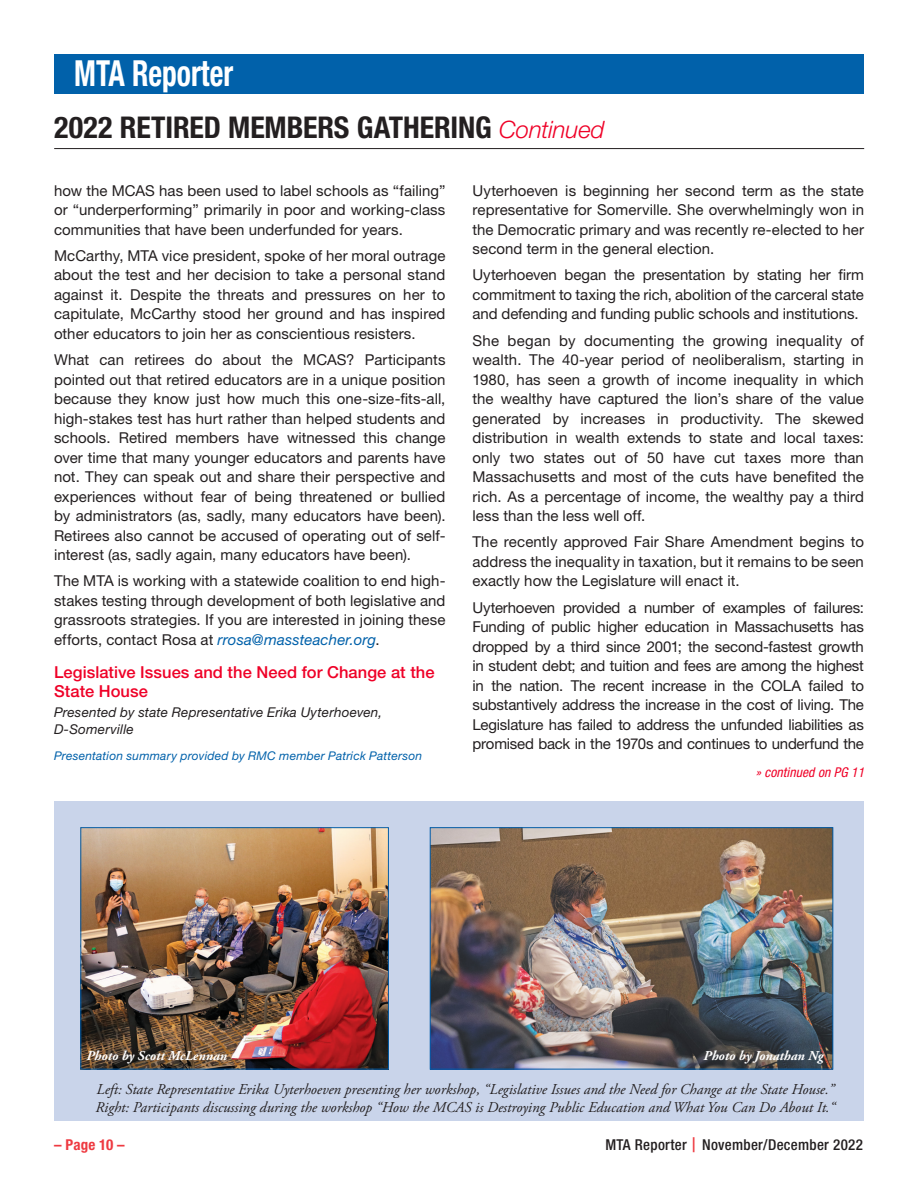
<style>
.page{position:relative;width:918px;height:1188px;background:#fff}
.page>*{position:absolute;margin:0;border:0;box-sizing:border-box;transform-origin:0 0}
.t1{font:700 condensed 36px "Helvetica Neue";color:#fff;scale:.82 1}
.t2{font:700 condensed 30px "Helvetica Neue";letter-spacing:-.005em;color:#231f20}
.t3{font:500 16.5px/19.5px "Helvetica Neue";letter-spacing:.005em;color:#ef0027}
.t4{font:15px/19.5px "Helvetica Neue";letter-spacing:.005em;color:#231f20;text-align:justify}
.t5{font:italic 15px "Adobe Garamond Pro";color:#231f20}
.t6{font:500 condensed 15px "Helvetica Neue";letter-spacing:.02em;color:#231f20}
.t7{font:700 condensed 15px "Helvetica Neue";letter-spacing:.01em;color:#ee3a41}
.presenters{font:italic 13.5px/16.5px "Helvetica Neue";letter-spacing:.01em;color:#231f20}
.t8{font:italic 700 13.5px "Adobe Garamond Pro";color:#fff}
.Continued_on_text{font:italic condensed 13.5px "Helvetica Neue";letter-spacing:.01em;color:#ef0027}
.presenters-2{font:italic 12px "Helvetica Neue";letter-spacing:.015em;color:#0161aa}
.s1{font-weight:300;font-style:italic;font-stretch:normal;font-size:24px;color:#ef0027}
.s2{font-style:italic;color:#0161aa}
.s3{font-stretch:normal;color:#ee3a41}
</style>
<div class="page">
<div style="left:54px;top:54px;width:810px;height:39px;background:#0161aa"></div>
<hr style="left:54px;top:148px;width:810px;height:1px;background:#231f20">
<div style="left:54px;top:801px;width:810px;height:319px;background:#c9d4ea"></div>
<img style="left:432px;top:829px;width:399px;height:239px">
<div style="left:430px;top:827px;width:403px;height:243px;border:1px solid #015dab"></div>
<img style="left:82px;top:829px;width:305px;height:239px">
<div style="left:80px;top:827px;width:309px;height:243px;border:1px solid #015dab"></div>
<h1 class="t1" style="left:74px;top:52px;width:195px">MTA Reporter</h1>
<p class="t2" style="left:54px;top:109px;width:552px">2022 RETIRED MEMBERS GATHERING <span class="s1">Continued</span></p>
<p class="t4" style="left:54px;top:180px;width:393px">how the MCAS has been used to label schools as “failing” or “underperforming” primarily in poor and working-class communities that have been underfunded for years.</p>
<p class="t4" style="left:54px;top:246px;width:393px">McCarthy, MTA vice president, spoke of her moral outrage about the test and her decision to take a personal stand against it. Despite the threats and pressures on her to capitulate, McCarthy stood her ground and has inspired other educators to join her as conscientious resisters.</p>
<p class="t4" style="left:54px;top:350px;width:393px">What can retirees do about the MCAS? Participants pointed out that retired educators are in a unique position because they know just how much this one-size-fits-all, high-stakes test has hurt rather than helped students and schools. Retired members have witnessed this change over time that many younger educators and parents have not. They can speak out and share their perspective and experiences without fear of being threatened or bullied by administrators (as, sadly, many educators have been).<br>Retirees also cannot be accused of operating out of self&shy;interest (as, sadly again, many educators have been).</p>
<p class="t4" style="left:54px;top:571px;width:393px">The MTA is working with a statewide coalition to end high&shy;stakes testing through development of both legislative and grassroots strategies. If you are interested in joining these efforts, contact Rosa at <span class="s2">rrosa@massteacher.org</span>.</p>
<p class="t3" style="left:54px;top:662px;width:382px">Legislative Issues and the Need for Change at the<br>State House</p>
<p class="presenters" style="left:54px;top:704px;width:330px">Presented by state Representative Erika Uyterhoeven,<br>D-Somerville</p>
<p class="presenters-2" style="left:54px;top:748px;width:370px">Presentation summary provided by RMC member Patrick Patterson</p>
<p class="t4" style="left:472px;top:180px;width:393px">Uyterhoeven is beginning her second term as the state representative for Somerville. She overwhelmingly won in the Democratic primary and was recently re-elected to her second term in the general election.</p>
<p class="t4" style="left:472px;top:265px;width:393px">Uyterhoeven began the presentation by stating her firm commitment to taxing the rich, abolition of the carceral state and defending and funding public schools and institutions.</p>
<p class="t4" style="left:472px;top:330px;width:393px">She began by documenting the growing inequality of wealth. The 40-year period of neoliberalism, starting in 1980, has seen a growth of income inequality in which the wealthy have captured the lion’s share of the value generated by increases in productivity. The skewed distribution in wealth extends to state and local taxes: only two states out of 50 have cut taxes more than Massachusetts and most of the cuts have benefited the rich. As a percentage of income, the wealthy pay a third less than the less well off.</p>
<p class="t4" style="left:472px;top:532px;width:393px">The recently approved Fair Share Amendment begins to address the inequality in taxation, but it remains to be seen exactly how the Legislature will enact it.</p>
<p class="t4" style="left:472px;top:597px;width:393px">Uyterhoeven provided a number of examples of failures:<br>Funding of public higher education in Massachusetts has dropped by a third since 2001; the second-fastest growth in student debt; and tuition and fees are among the highest in the nation. The recent increase in the COLA failed to substantively address the increase in the cost of living. The Legislature has failed to address the unfunded liabilities as promised back in the 1970s and continues to underfund the</p>
<p class="Continued_on_text" style="left:756px;top:764px;width:110px">» continued on PG 11</p>
<p class="t8" style="left:86px;top:1048px;width:142px">Photo by Scott McLennan</p>
<p class="t8" style="left:704px;top:1048px;width:122px">Photo by Jonathan Ng</p>
<p class="t5" style="left:97px;top:1080px;width:739px">Left: State Representative Erika Uyterhoeven presenting her workshop, “Legislative Issues and the Need for Change at the State House.”</p>
<p class="t5" style="left:96px;top:1098px;width:741px">Right: Participants discussing during the workshop “How the MCAS is Destroying Public Education and What You Can Do About It.“</p>
<p class="t7" style="left:54px;top:1136px;width:72px">– Page 10 –</p>
<p class="t6" style="left:605px;top:1136px;width:259px">MTA Reporter <span class="s3">|</span> November/December 2022</p>
</div>
